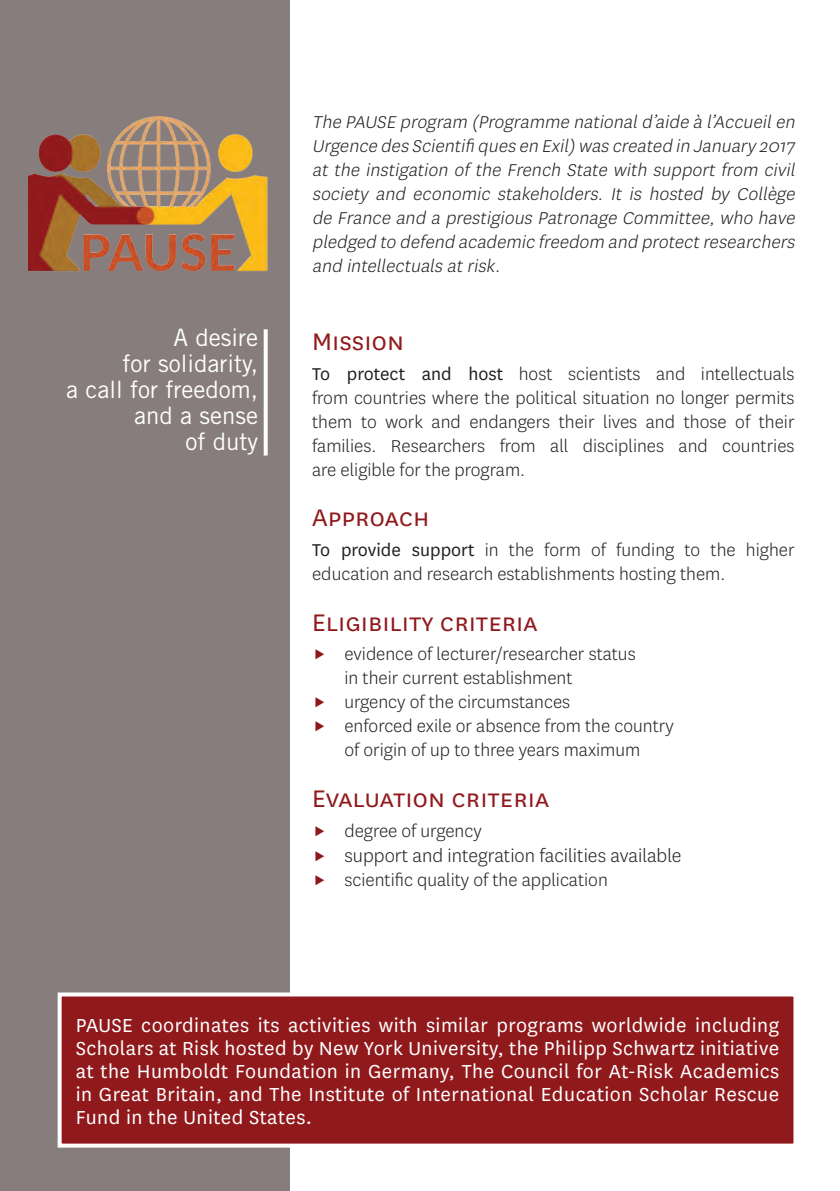
<style>
.page{position:relative;width:840px;height:1191px;background:#fff}
.page>*{position:absolute;margin:0;border:0;box-sizing:border-box;transform-origin:0 0}
.t1{font:28px "National";color:#90191c}
.t2{font:24px/26px "Trade Gothic LT Std";color:#fff;text-align:right}
.t3{font:22px/23px "National";letter-spacing:.02em;color:#fff;text-align:justify}
.t4{font:300 21px "National";color:#231f20}
.t5{font:300 20px/24px "National";color:#231f20}
.t6{font:italic 300 20px/24px "National";color:#231f20;text-align:justify}
.s1{font-weight:400}
</style>
<div class="page">
<div style="left:0;top:0;width:289px;height:1191px;background:#867d7c"></div>
<svg style="left:263px;top:329px;width:4px;height:126px"></svg>
<div style="left:60px;top:994px;width:735px;height:151px;background:#90191c"></div>
<div style="left:58px;top:992px;width:739px;height:155px;border:4px solid #fff"></div>
<img style="left:28px;top:116px;width:240px;height:155px">
<p class="t2" style="left:66px;top:324px;width:193px">A desire<br>for solidarity,<br>a call for freedom, and a sense<br>of duty</p>
<p class="t6" style="left:312px;top:110px;width:488px">The PAUSE program (Programme nationald’aide à l’Accueilen Urgence des Scientifi ques en Exil)was created in January 2017 at the instigation of the French State with support from civil society and economic stakeholders. It is hosted by Collège de France and a prestigious Patronage Committee, who have pledged to defend academic freedom and protectresearchers and intellectuals atrisk.</p>
<h1 class="t1" style="left:312px;top:323px;width:94px">Mission</h1>
<p class="t5" style="left:312px;top:361px;width:483px;text-align:justify"><span class="s1">To protect and host</span> host scientists and intellectuals from countries where the political situation no longer permits them to work and endangers their lives and those of their families. Researchers from all disciplines and countries are eligible for the program.</p>
<h1 class="t1" style="left:312px;top:499px;width:119px">Approach</h1>
<p class="t5" style="left:312px;top:537px;width:483px"><span class="s1">To provide support</span> in the form of funding to the higher education and research establishments hosting them.</p>
<h1 class="t1" style="left:312px;top:604px;width:227px">Eligibility criteria</h1>
<p class="t5" style="left:344px;top:641px;width:331px">evidence of lecturer/researcher status<br>in their current establishment<br>urgency of the circumstances<br>enforced exile or absence from the country of origin of up to three years maximum</p>
<h1 class="t1" style="left:312px;top:780px;width:238px">Evaluation criteria</h1>
<p class="t5" style="left:344px;top:818px;width:139px">degree of urgency</p>
<p class="t4" style="left:344px;top:842px;width:338px">support and integration facilities available</p>
<p class="t5" style="left:344px;top:867px;width:265px">scientific quality of the application</p>
<p class="t3" style="left:76px;top:1013px;width:704px">PAUSE coordinates its activities with similar programs worldwide including Scholars at Risk hosted by New York University, the Philipp Schwartz initiative at the Humboldt Foundation in Germany, The Council for At-Risk Academics in Great Britain, and The Institute of International Education Scholar Rescue Fund in the United States.</p>
</div>
